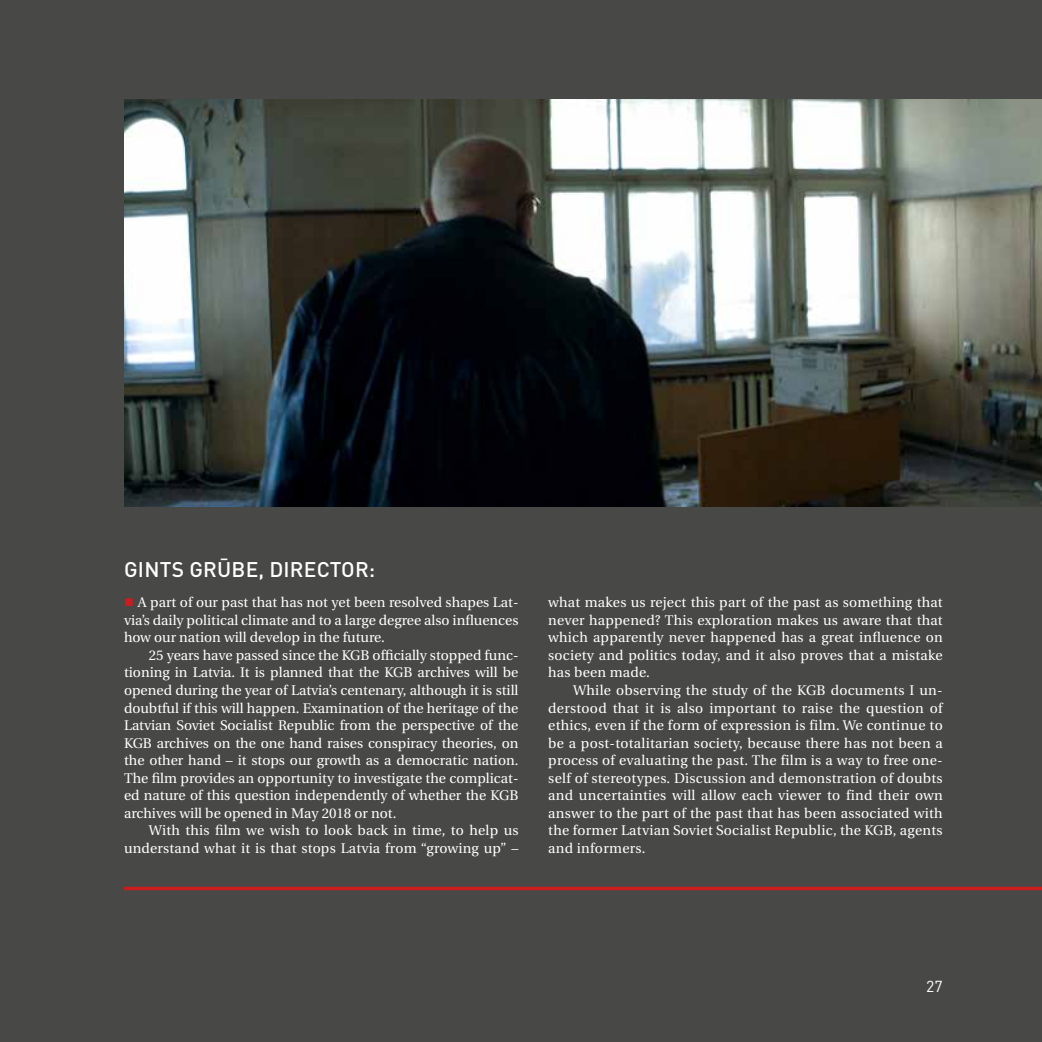
<style>
.page{position:relative;width:1042px;height:1042px;background:#484847}
.page>*{position:absolute;margin:0;border:0;box-sizing:border-box;transform-origin:0 0}
.t1{font:500 21px "DIN Pro";color:#fff}
.t2{font:15.75px "DIN Pro";color:#fff}
.t3{font:14px/17.5px "Utopia CE";letter-spacing:.015em;color:#fff;text-align:justify}
.s1{color:#ca1d20}
</style>
<div class="page">
<img style="left:124px;top:99px;width:918px;height:407px">
<hr style="left:124px;top:887px;width:918px;height:3px;background:#ca1d20">
<h1 class="t1" style="left:124px;top:555px;width:13px">GINT</h1>
<h1 class="t1" style="left:172px;top:555px;width:32px">S GRŪ</h1>
<h1 class="t1" style="left:232px;top:555px;width:51px">BE, DIRECTOR</h1>
<h1 class="t1" style="left:369px;top:555px;width:8px">:</h1>
<p class="t3" style="left:124px;top:594px;width:396px"><span class="s1">■</span> A part of our past that has not yet been resolved shapes Lat&shy;via’s daily political climate and to a large degree also influences how our nation will develop in the future.</p>
<p class="t3" style="left:124px;top:646px;width:396px;text-indent:25px">25 years have passed since the KGB officially stopped func&shy;tioning in Latvia. It is planned that the KGB archives will be opened during the year of Latvia’s centenary, although it is still doubtful if this will happen. Examination of the heritage of the Latvian Soviet Socialist Republic from the perspective of the KGB archives on the one hand raises conspiracy theories, on the other hand – it stops our growth as a democratic nation.<br>The film provides an opportunity to investigate the complicat&shy;ed nature of this question independently of whether the KGB archives will be opened in May 2018 or not.</p>
<p class="t3" style="left:124px;top:821px;width:396px;text-align:right">With this film we wish to look back in time, to help us understand what it is that stops Latvia from “growing up” –</p>
<p class="t3" style="left:548px;top:594px;width:396px">what makes us reject this part of the past as something that never happened? This exploration makes us aware that that which apparently never happened has a great influence on society and politics today, and it also proves that a mistake has been made.</p>
<p class="t3" style="left:548px;top:681px;width:396px;text-indent:25px">While observing the study of the KGB documents I un&shy;derstood that it is also important to raise the question of ethics, even if the form of expression is film. We continue to be a post-totalitarian society, because there has not been a process of evaluating the past. The film is a way to free one&shy;self of stereotypes. Discussion and demonstration of doubts and uncertainties will allow each viewer to find their own answer to the part of the past that has been associated with the former Latvian Soviet Socialist Republic, the KGB, agents and informers.</p>
<p class="t2" style="left:926px;top:976px;width:18px">27</p>
</div>
